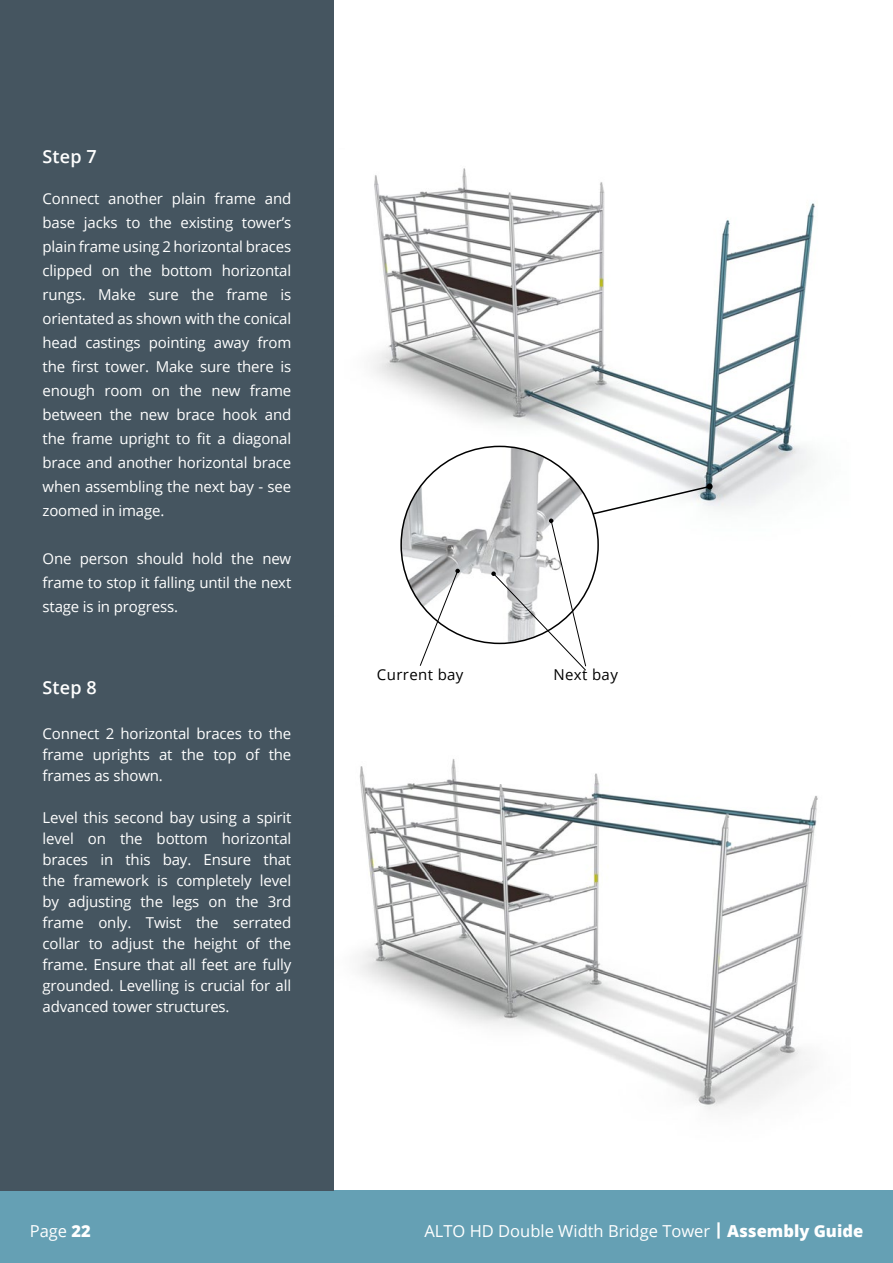
<style>
.page{position:relative;width:893px;height:1263px;background:#fff}
.page>*{position:absolute;margin:0;border:0;box-sizing:border-box;transform-origin:0 0}
.t1{font:600 18px "Open Sans";letter-spacing:.01em;color:#fff}
.t2{font:16.5px "Open Sans";color:#fff}
.t3{font:15px/24px "Open Sans";letter-spacing:-.01em;color:#fff;text-align:justify}
.t4{font:15px "Open Sans";letter-spacing:.025em;color:#000}
.s1{font-weight:800}
</style>
<div class="page">
<img style="left:359px;top:759px;width:459px;height:351px">
<img style="left:373px;top:168px;width:442px;height:341px">
<div style="left:0;top:1191px;width:893px;height:72px;background:#65a0b4"></div>
<div style="left:0;top:0;width:334px;height:1191px;background:#455560"></div>
<img style="left:401px;top:446px;width:197px;height:196px">
<svg style="left:491px;top:483px;width:222px;height:188px"></svg>
<svg style="left:419px;top:569px;width:41px;height:97px"></svg>
<p class="t1" style="left:43px;top:144px;width:56px">Step 7</p>
<p class="t3" style="left:43px;top:186px;width:250px">Connect another plain frame and base jacks to the existing tower’s plain frame using 2 horizontal braces clipped on the bottom horizontal rungs. Make sure the frame is orientated as shown with the conical head castings pointing away from the first tower. Make sure there is enough room on the new frame between the new brace hook and the frame upright to fit a diagonal brace and another horizontal brace when assembling the next bay - see zoomed in image.</p>
<p class="t3" style="left:43px;top:546px;width:250px">One person should hold the new frame to stop it falling until the next stage is in progress.</p>
<p class="t1" style="left:43px;top:675px;width:56px">Step 8</p>
<p class="t3" style="left:43px;top:723px;width:250px;line-height:21px">Connect 2 horizontal braces to the frame uprights at the top of the frames as shown.</p>
<p class="t3" style="left:43px;top:807px;width:250px;line-height:21px">Level this second bay using a spirit level on the bottom horizontal braces in this bay. Ensure that the framework is completely level by adjusting the legs on the 3rd frame only. Twist the serrated collar to adjust the height of the frame. Ensure that all feet are fully grounded. Levelling is crucial for all advanced tower structures.</p>
<p class="t4" style="left:377px;top:665px;width:88px">Current bay</p>
<p class="t4" style="left:553px;top:665px;width:66px">Next bay</p>
<p class="t2" style="left:30px;top:1219px;width:63px">Page <span class="s1">22</span></p>
<p class="t2" style="left:424px;top:1219px;width:440px">ALTO HD Double Width Bridge Tower <span class="s1">| Assembly Guide</span></p>
</div>
